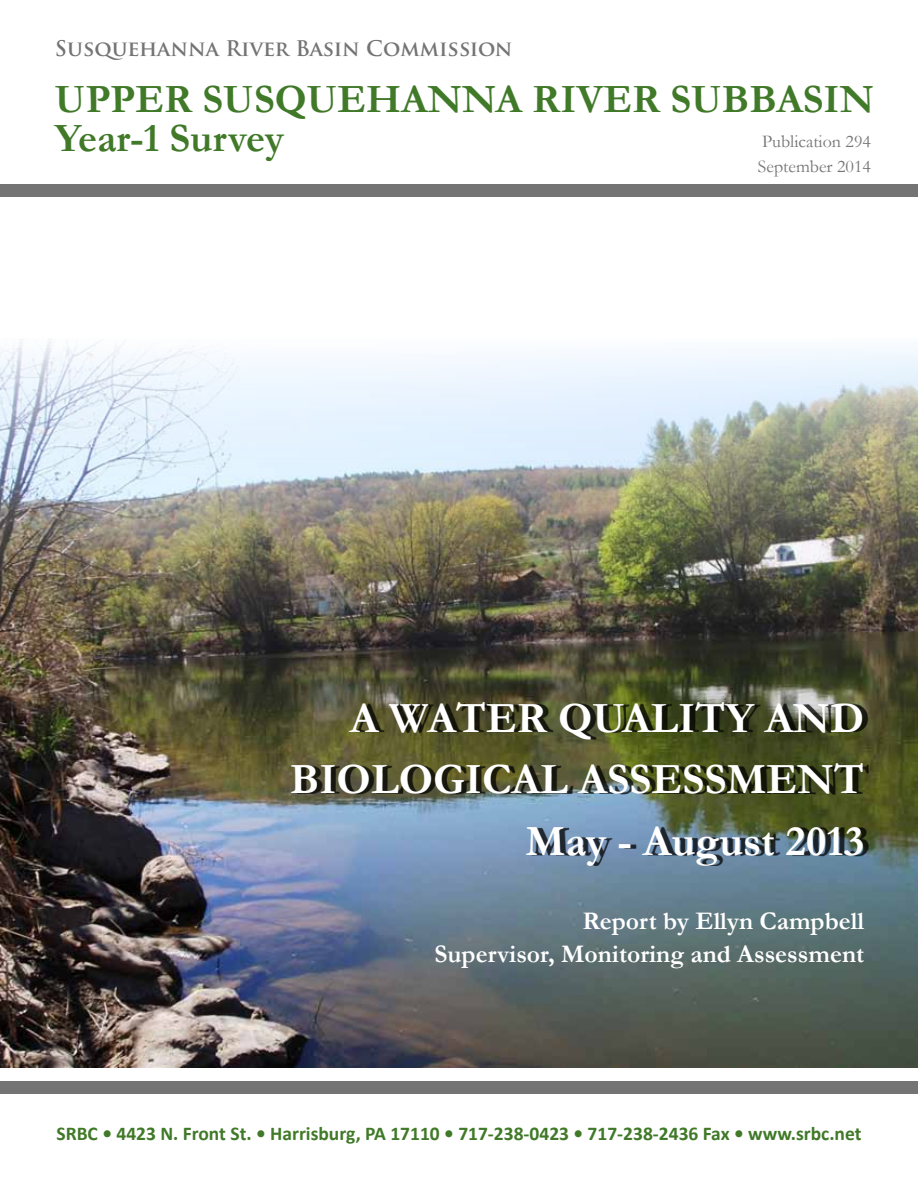
<style>
.page{position:relative;width:918px;height:1188px;background:#fff}
.page>*{position:absolute;margin:0;border:0;box-sizing:border-box;transform-origin:0 0}
.t1{font:700 43.5px/61.5px "Garamond";color:#fff;text-align:right}
.t2{font:700 40.5px/39px "Garamond";color:#407928}
.t3{font:700 25.5px/33.8px "Garamond";color:#fff;text-align:right}
.t4{font:700 21px "Trajan Pro";color:#737473}
.t5{font:700 19.5px "Calibri";color:#407928}
.t6{font:18px/25.5px "Garamond";color:#737473}
</style>
<div class="page">
<div style="left:0;top:184px;width:918px;height:13px;background:#737473"></div>
<img style="left:0;top:342px;width:918px;height:726px">
<div style="left:297px;top:703px;width:571px;height:163px;background:#000;opacity:.75"></div>
<div style="left:0;top:1081px;width:918px;height:12px;background:#737473"></div>
<p class="t4" style="left:55px;top:35px;width:459px">Susquehanna River Basin Commission</p>
<h2 class="t2" style="left:55px;top:80px;width:820px">Upper Susquehanna River Subbasin<br>Year-1 Survey</h2>
<p class="t6" style="left:758px;top:128px;width:115px">Publication 294<br>September 2014</p>
<h1 class="t1" style="left:290px;top:688px;width:576px">A Water Quality and<br>Biological Assessment<br>May - August 2013</h1>
<h3 class="t3" style="left:435px;top:904px;width:431px">Report by Ellyn Campbell<br>Supervisor, Monitoring and Assessment</h3>
<p class="t5" style="left:56px;top:1121px;width:807px">SRBC • 4423 N. Front St. • Harrisburg, PA 17110 • 717-238-0423 • 717-238-2436 Fax • www.srbc.net</p>
</div>
